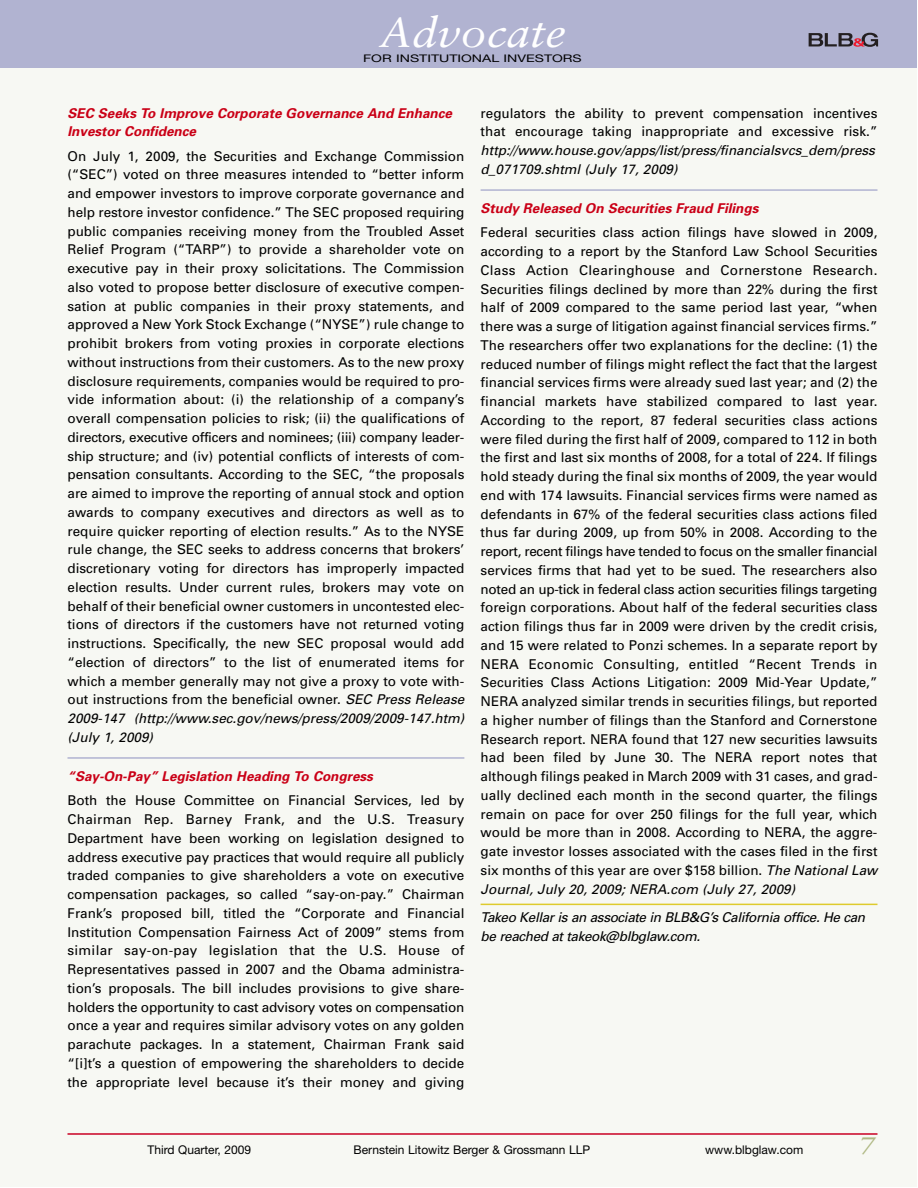
<style>
.page{position:relative;width:918px;height:1188px;background:#fff}
.page>*{position:absolute;margin:0;border:0;box-sizing:border-box;transform-origin:0 0}
.t1{font:italic 42px "Sabon";color:#fff;scale:1.1 1}
.t2{font:italic 24px "Sabon";color:#afb883;scale:1.25 1}
.t3{font:13.5px/18.8px "Univers";color:#000}
.t4{font:italic 13.5px/18.8px "Univers";letter-spacing:-.03em;color:#000}
.t5{font:italic 700 13.5px/18.8px "Univers";color:#ca0016}
.t6{font:12px "Helvetica Neue";color:#000}
.t7{font:10.5px "Helvetica Neue";color:#000;scale:1.35 1}
.s1{font-style:italic}
</style>
<div class="page">
<div style="left:0;top:0;width:916px;height:1186px;background:#f7f8f3"></div>
<hr style="left:68px;top:757px;width:396px;height:2px;background:#b1b3d1">
<hr style="left:481px;top:189px;width:397px;height:2px;background:#b1b3d1">
<hr style="left:481px;top:904px;width:397px;height:1px;background:#decb2d">
<hr style="left:68px;top:1133px;width:810px;height:2px;background:#c90023">
<div style="left:0;top:0;width:916px;height:68px;background:#b1b3d1"></div>
<svg style="left:809px;top:33px;width:69px;height:14px"></svg>
<h1 class="t1" style="left:379px;top:14px;width:172px">Advocate</h1>
<p class="t7" style="left:363px;top:55px;width:163px">FOR INSTITUTIONAL INVESTORS</p>
<p class="t5" style="left:67px;top:105px;width:389px">SEC Seeks To Improve Corporate Governance And Enhance<br>Investor Confidence</p>
<p class="t3" style="left:67px;top:148px;width:401px">On July 1, 2009, the Securities and Exchange Commission (“SEC”) voted on three measures intended to “better inform and empower investors to improve corporate governance and help restore investor confidence.” The SEC proposed requiring public companies receiving money from the Troubled Asset Relief Program (“TARP”) to provide a shareholder vote on executive pay in their proxy solicitations. The Commission also voted to propose better disclosure of executive compen&shy;sation at public companies in their proxy statements, and approved a New York Stock Exchange (“NYSE”) rule change to prohibit brokers from voting proxies in corporate elections without instructions from their customers. As to the new proxy disclosure requirements, companies would be required to pro&shy;vide information about: (i) the relationship of a company’s overall compensation policies to risk; (ii) the qualifications of directors, executive officers and nominees; (iii) company leader&shy;ship structure; and (iv) potential conflicts of interests of com&shy;pensation consultants. According to the SEC, “the proposals are aimed to improve the reporting of annual stock and option awards to company executives and directors as well as to require quicker reporting of election results.” As to the NYSE rule change, the SEC seeks to address concerns that brokers’ discretionary voting for directors has improperly impacted election results. Under current rules, brokers may vote on behalf of their beneficial owner customers in uncontested elec&shy;tions of directors if the customers have not returned voting instructions. Specifically, the new SEC proposal would add “election of directors” to the list of enumerated items for which a member generally may not give a proxy to vote with&shy;out instructions from the beneficial owner. <span class="s1">SEC Press Release 2009-147 (http://www.sec.gov/news/press/2009/2009-147.htm) (July 1, 2009)</span></p>
<p class="t5" style="left:68px;top:768px;width:310px">“Say-On-Pay” Legislation Heading To Congress</p>
<p class="t3" style="left:68px;top:792px;width:398px;text-align:justify">Both the House Committee on Financial Services, led by Chairman Rep. Barney Frank, and the U.S. Treasury Department have been working on legislation designed to address executive pay practices that would require all publicly traded companies to give shareholders a vote on executive compensation packages, so called “say-on-pay.” Chairman Frank’s proposed bill, titled the “Corporate and Financial Institution Compensation Fairness Act of 2009” stems from similar say-on-pay legislation that the U.S. House of Representatives passed in 2007 and the Obama administra&shy;tion’s proposals. The bill includes provisions to give share&shy;holders the opportunity to cast advisory votes on compensation once a year and requires similar advisory votes on any golden parachute packages. In a statement, Chairman Frank said “[i]t’s a question of empowering the shareholders to decide the appropriate level because it’s their money and giving</p>
<p class="t3" style="left:481px;top:105px;width:398px">regulators the ability to prevent compensation incentives that encourage taking inappropriate and excessive risk.”</p>
<p class="t4" style="left:481px;top:142px;width:399px">http://www.house.gov/apps/list/press/financialsvcs_dem/press d_071709.shtml (July 17, 2009)</p>
<p class="t5" style="left:481px;top:200px;width:282px">Study Released On Securities Fraud Filings</p>
<p class="t3" style="left:481px;top:225px;width:401px">Federal securities class action filings have slowed in 2009, according to a report by the Stanford Law School Securities Class Action Clearinghouse and Cornerstone Research.<br>Securities filings declined by more than 22% during the first half of 2009 compared to the same period last year, “when there was a surge of litigation against financial services firms.” The researchers offer two explanations for the decline: (1) the reduced number of filings might reflect the fact that the largest financial services firms were already sued last year; and (2) the financial markets have stabilized compared to last year.<br>According to the report, 87 federal securities class actions were filed during the first half of 2009, compared to 112 in both the first and last six months of 2008, for a total of 224. If filings hold steady during the final six months of 2009, the year would end with 174 lawsuits. Financial services firms were named as defendants in 67% of the federal securities class actions filed thus far during 2009, up from 50% in 2008. According to the report, recent filings have tended to focus on the smaller financial services firms that had yet to be sued. The researchers also noted an up-tick in federal class action securities filings targeting foreign corporations. About half of the federal securities class action filings thus far in 2009 were driven by the credit crisis, and 15 were related to Ponzi schemes. In a separate report by NERA Economic Consulting, entitled “Recent Trends in Securities Class Actions Litigation: 2009 Mid-Year Update,” NERA analyzed similar trends in securities filings, but reported a higher number of filings than the Stanford and Cornerstone Research report. NERA found that 127 new securities lawsuits had been filed by June 30. The NERA report notes that although filings peaked in March 2009 with 31 cases, and grad&shy;ually declined each month in the second quarter, the filings remain on pace for over 250 filings for the full year, which would be more than in 2008. According to NERA, the aggre&shy;gate investor losses associated with the cases filed in the first six months of this year are over $158 billion. <span class="s1">The National Law Journal, July 20, 2009; NERA.com (July 27, 2009)</span></p>
<p class="t4" style="left:481px;top:909px;width:389px">Takeo Kellaris an associate in BLB&amp;G’s California office.He can be reached attakeok@blbglaw.com.</p>
<p class="t6" style="left:148px;top:1146px;width:105px">Third Quarter, 2009</p>
<p class="t6" style="left:354px;top:1146px;width:238px">Bernstein Litowitz Berger &amp; Grossmann LLP</p>
<p class="t6" style="left:705px;top:1146px;width:100px">www.blbglaw.com</p>
<h2 class="t2" style="left:859px;top:1135px;width:15px">7</h2>
</div>
